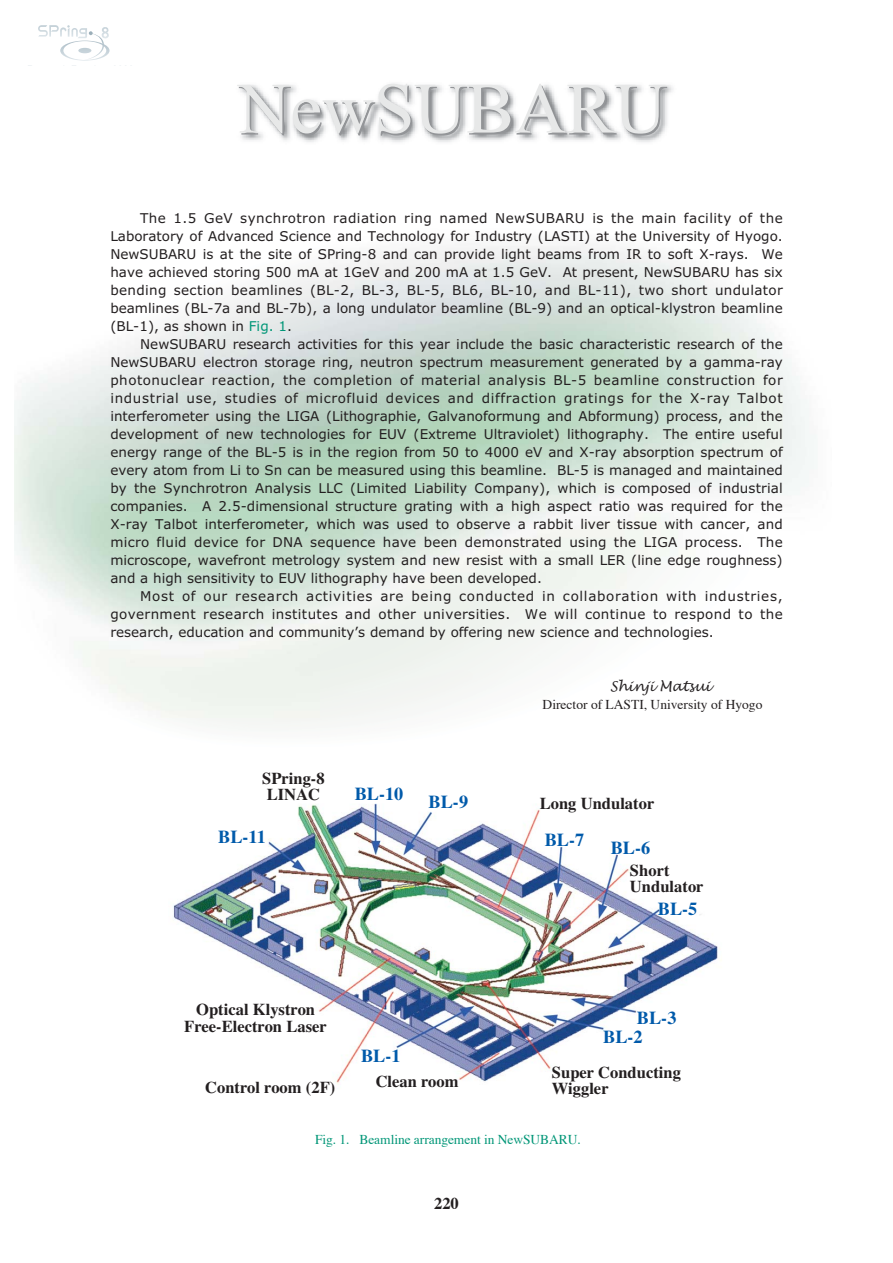
<style>
.page{position:relative;width:893px;height:1263px;background:#fff}
.page>*{position:absolute;margin:0;border:0;box-sizing:border-box;transform-origin:0 0}
.t1{font:72px "Times New Roman";color:#939598}
.t2{font:700 18.3px "Times";color:#005aaa}
.t3{font:700 16.5px/16.5px "Times";color:#231f20}
.t4{font:13.5px/18px "Verdana";color:#231f20;text-align:justify}
.t5{font:13.5px "Times";letter-spacing:-.005em;color:#009677}
.t6{font:13.5px "Times";color:#231f20}
.t7{font:italic 13.5px "Lucida Handwriting";color:#231f20}
.s1{color:#009677}
</style>
<div class="page">
<svg style="left:28px;top:25px;width:104px;height:41px"></svg>
<img style="left:240px;top:84px;width:433px;height:58px">
<img style="left:173px;top:803px;width:547px;height:281px">
<h1 class="t1" style="left:240px;top:68px;width:429px">NewSUBARU</h1>
<p class="t4" style="left:110px;top:210px;width:674px;text-indent:30px">The 1.5 GeV synchrotron radiation ring named NewSUBARU is the main facility of the Laboratory of Advanced Science and Technology for Industry (LASTI) at the University of Hyogo.<br>NewSUBARU is at the site of SPring-8 and can provide light beams from IR to soft X-rays. We have achieved storing 500 mA at 1GeV and 200 mA at 1.5 GeV. At present, NewSUBARU has six bending section beamlines (BL-2, BL-3, BL-5, BL6, BL-10, and BL-11), two short undulator beamlines (BL-7a and BL-7b), a long undulator beamline (BL-9) and an optical-klystron beamline (BL-1), as shown in <span class="s1">Fig. 1</span>.</p>
<p class="t4" style="left:110px;top:336px;width:674px;text-indent:30px">NewSUBARU research activities for this year include the basic characteristic research of the NewSUBARU electron storage ring, neutron spectrum measurement generated by a gamma-ray photonuclear reaction, the completion of material analysis BL-5 beamline construction for industrial use, studies of microfluid devices and diffraction gratings for the X-ray Talbot interferometer using the LIGA (Lithographie, Galvanoformung and Abformung) process, and the development of new technologies for EUV (Extreme Ultraviolet) lithography. The entire useful energy range of the BL-5 is in the region from 50 to 4000 eV and X-ray absorption spectrum of every atom from Li to Sn can be measured using this beamline. BL-5 is managed and maintained by the Synchrotron Analysis LLC (Limited Liability Company), which is composed of industrial companies. A 2.5-dimensional structure grating with a high aspect ratio was required for the X-ray Talbot interferometer, which was used to observe a rabbit liver tissue with cancer, and micro fluid device for DNA sequence have been demonstrated using the LIGA process. The microscope, wavefront metrology system and new resist with a small LER (line edge roughness) and a high sensitivity to EUV lithography have been developed.</p>
<p class="t4" style="left:110px;top:588px;width:673px;text-indent:30px">Most of our research activities are being conducted in collaboration with industries, government research institutes and other universities. We will continue to respond to the research, education and community’s demand by offering new science and technologies.</p>
<p class="t7" style="left:610px;top:679px;width:102px">Shinji Matsui</p>
<p class="t6" style="left:542px;top:699px;width:221px">Director of LASTI, University of Hyogo</p>
<p class="t3" style="left:262px;top:771px;width:64px">SPring-8<br>LINAC</p>
<h2 class="t2" style="left:218px;top:831px;width:49px">BL-11</h2>
<h2 class="t2" style="left:354px;top:787px;width:50px">BL-10</h2>
<h2 class="t2" style="left:428px;top:795px;width:41px">BL-9</h2>
<p class="t3" style="left:539px;top:796px;width:116px">Long Undulator</p>
<h2 class="t2" style="left:544px;top:834px;width:41px">BL-7</h2>
<h2 class="t2" style="left:610px;top:841px;width:41px">BL-6</h2>
<p class="t3" style="left:630px;top:863px;width:75px">Short<br>Undulator</p>
<h2 class="t2" style="left:657px;top:902px;width:41px">BL-5</h2>
<p class="t3" style="left:184px;top:1003px;width:144px;text-align:center">Optical Klystron<br>Free-Electron Laser</p>
<h2 class="t2" style="left:361px;top:1049px;width:41px">BL-1</h2>
<h2 class="t2" style="left:637px;top:1011px;width:41px">BL-3</h2>
<h2 class="t2" style="left:603px;top:1030px;width:41px">BL-2</h2>
<p class="t3" style="left:552px;top:1065px;width:131px">Super Conducting</p>
<p class="t3" style="left:375px;top:1074px;width:85px">Clean room</p>
<p class="t3" style="left:205px;top:1081px;width:132px">Control room (2F)</p>
<p class="t3" style="left:552px;top:1082px;width:58px">Wiggler</p>
<p class="t5" style="left:315px;top:1133px;width:267px">Fig. 1. Beamline arrangement in NewSUBARU.</p>
<p class="t3" style="left:434px;top:1197px;width:26px">220</p>
</div>
